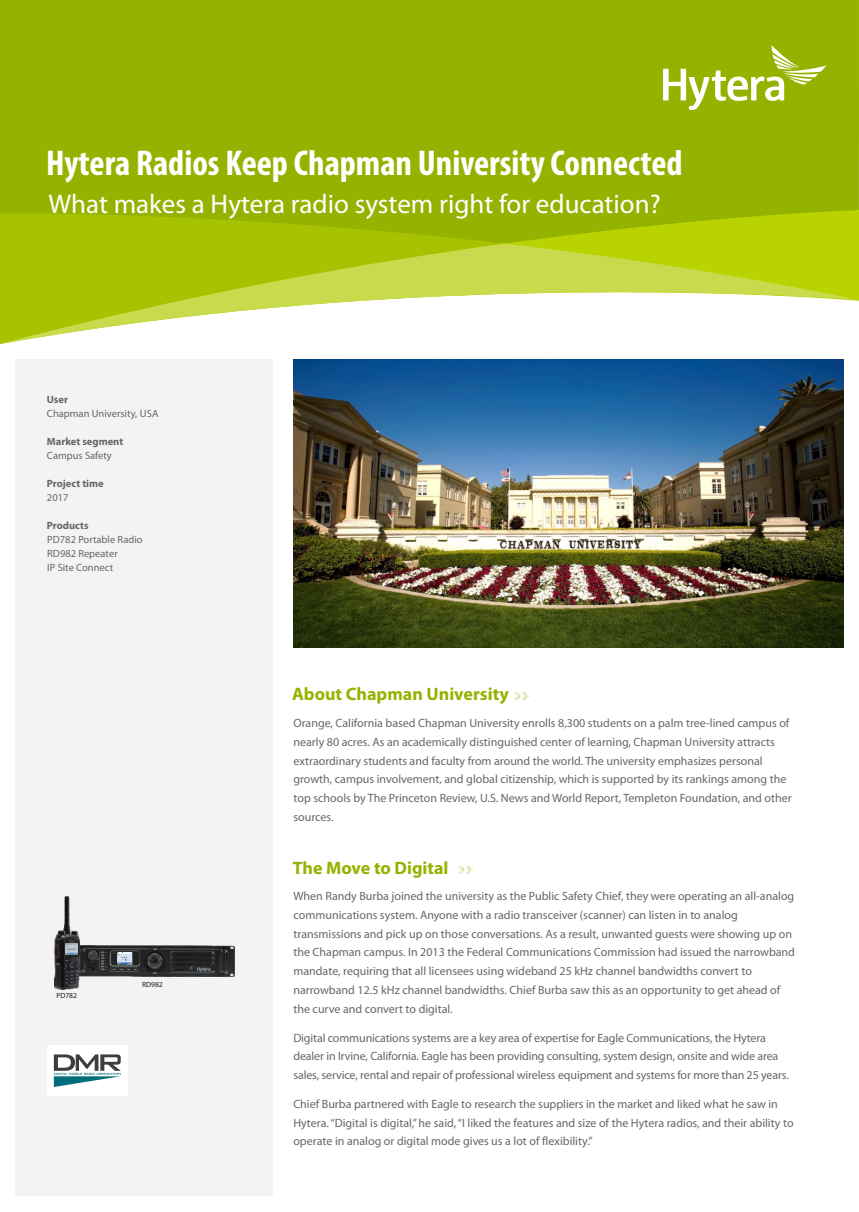
<style>
.page{position:relative;width:859px;height:1212px;background:#fff}
.page>*{position:absolute;margin:0;border:0;box-sizing:border-box;transform-origin:0 0}
.t1{font:700 condensed 36px "Myriad Pro";color:#fff}
.t2{font:27px "Myriad Pro";color:#fff}
.t3{font:700 18px "Myriad Pro";color:#94b301}
.t4{font:12px/18.8px "Myriad Pro";color:#676666}
.t5{font:10.5px/14px "Myriad Pro";color:#676666}
.t6{font:700 10.5px "Myriad Pro";color:#676666}
.t7{font:7.5px "Myriad Pro";color:#231916}
</style>
<div class="page">
<div style="left:15px;top:359px;width:258px;height:837px;background:#f3f3f4"></div>
<svg style="left:515px;top:692px;width:14px;height:8px"></svg>
<div style="left:0;top:0;width:859px;height:210px;background:#94b301"></div>
<svg style="left:0;top:210px;width:859px;height:91px;background:#97b600"></svg>
<svg style="left:0;top:213px;width:857px;height:31px;background:#a4c100"></svg>
<svg style="left:0;top:244px;width:857px;height:100px"></svg>
<svg style="left:663px;top:45px;width:164px;height:65px"></svg>
<div style="left:47px;top:1045px;width:81px;height:51px;background:#fff"></div>
<svg style="left:54px;top:1054px;width:67px;height:33px"></svg>
<svg style="left:459px;top:866px;width:14px;height:8px"></svg>
<img style="left:293px;top:359px;width:550px;height:289px">
<img style="left:80px;top:946px;width:154px;height:30px">
<img style="left:118px;top:953px;width:14px;height:11px">
<img style="left:54px;top:897px;width:26px;height:92px">
<svg style="left:66px;top:943px;width:11px;height:12px"></svg>
<h1 class="t1" style="left:46px;top:148px;width:638px">Hytera Radios Keep Chapman University Connected</h1>
<h2 class="t2" style="left:48px;top:193px;width:614px">What makes a Hytera radio system right for education?</h2>
<p class="t6" style="left:47px;top:395px;width:23px">User</p>
<p class="t5" style="left:47px;top:407px;width:113px">Chapman University, USA</p>
<p class="t6" style="left:47px;top:437px;width:78px">Market segment</p>
<p class="t5" style="left:47px;top:449px;width:66px">Campus Safety</p>
<p class="t6" style="left:47px;top:479px;width:58px">Project time</p>
<p class="t5" style="left:47px;top:491px;width:23px">2017</p>
<p class="t6" style="left:47px;top:521px;width:43px">Products</p>
<p class="t5" style="left:47px;top:533px;width:97px">PD782 Portable Radio<br>RD982 Repeater<br>IP Site Connect</p>
<p class="t7" style="left:56px;top:993px;width:22px">PD782</p>
<p class="t7" style="left:142px;top:982px;width:22px">RD982</p>
<h3 class="t3" style="left:292px;top:687px;width:218px">About Chapman University</h3>
<p class="t4" style="left:293px;top:715px;width:500px">Orange, California based Chapman University enrolls 8,300 students on a palm tree-lined campus of nearly 80 acres. As an academically distinguished center of learning, Chapman University attracts extraordinary students and faculty from around the world. The university emphasizes personal growth, campus involvement, and global citizenship, which is supported by its rankings among the top schools by The Princeton Review, U.S. News and World Report, Templeton Foundation, and other sources.</p>
<h3 class="t3" style="left:293px;top:861px;width:157px">The Move to Digital</h3>
<p class="t4" style="left:293px;top:888px;width:503px">When Randy Burba joined the university as the Public Safety Chief, they were operating an all-analog communications system. Anyone with a radio transceiver (scanner) can listen in to analog transmissions and pick up on those conversations. As a result, unwanted guests were showing up on the Chapman campus. In 2013 the Federal Communications Commission had issued the narrowband mandate, requiring that all licensees using wideband 25 kHz channel bandwidths convert to narrowband 12.5 kHz channel bandwidths. Chief Burba saw this as an opportunity to get ahead of the curve and convert to digital.</p>
<p class="t4" style="left:293px;top:1029px;width:497px">Digital communications systems are a key area of expertise for Eagle Communications, the Hytera dealer in Irvine, California. Eagle has been providing consulting, system design, onsite and wide area sales, service, rental and repair of professional wireless equipment and systems for more than 25 years.</p>
<p class="t4" style="left:293px;top:1095px;width:502px">Chief Burba partnered with Eagle to research the suppliers in the market and liked what he saw in<br>Hytera. “Digital is digital,” he said, “I liked the features and size of the Hytera radios, and their ability to operate in analog or digital mode gives us a lot of flexibility.”</p>
</div>
